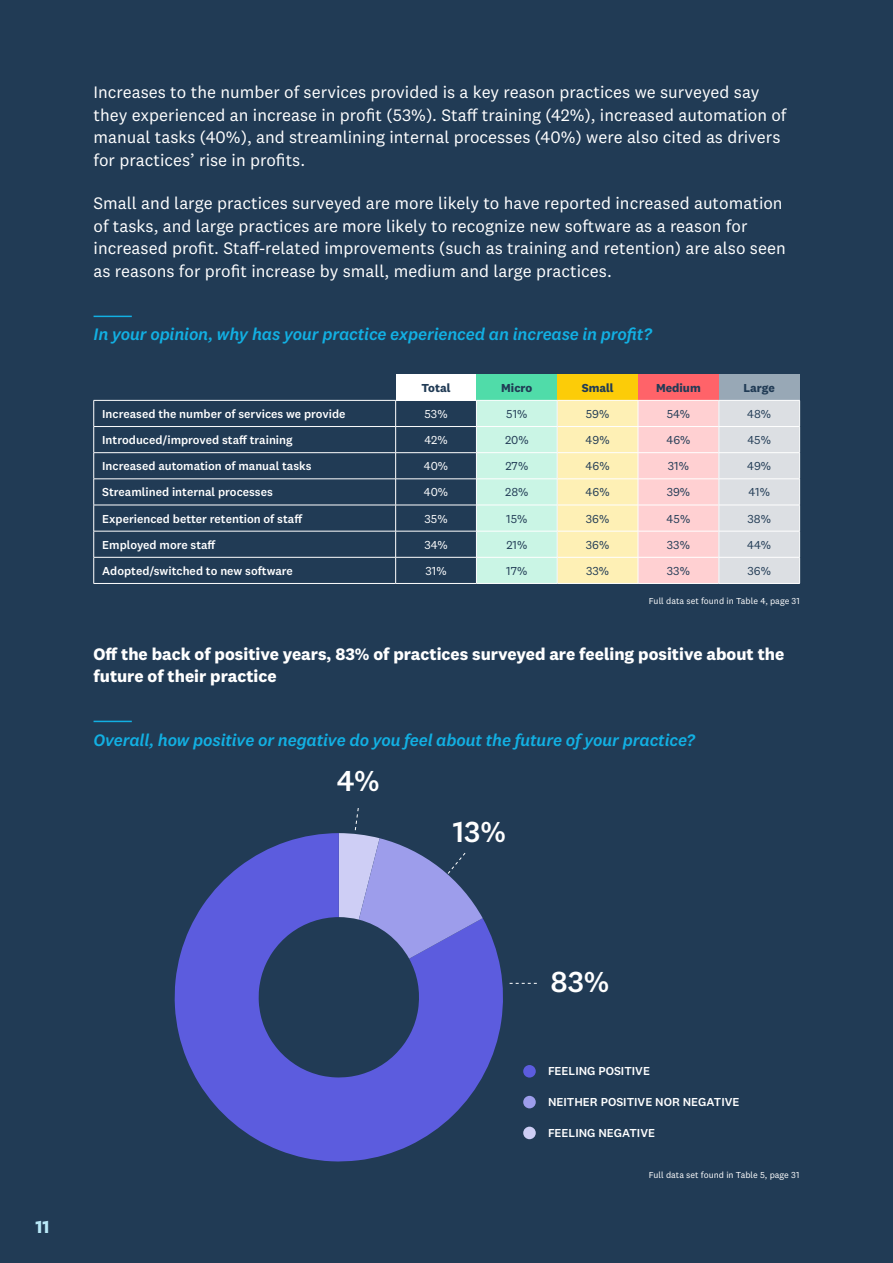
<style>
.page{position:relative;width:893px;height:1263px;background:#213b55}
.page>*{position:absolute;margin:0;border:0;box-sizing:border-box;transform-origin:0 0}
.t1{font:500 30px "National 2";color:#fff}
.t2{font:700 18px "National 2";color:#b8e8f7}
.t3{font:17.25px/22.5px "National 2";color:#fff}
.t4{font:italic 500 17.25px "National 2";letter-spacing:-.01em;color:#12b0e3}
.t5{font:700 17.25px/22.5px "National 2";color:#fff}
.t6{font:500 12px "National 2";color:#fff}
.t7{font:12px "National 2";color:#213b55}
.t8{font:700 12px "National 2";color:#213b55}
.t9{font:12px "National 2";color:#fff}
.t10{font:9px "National 2";color:#fff}
</style>
<div class="page">
<hr style="left:94px;top:316px;width:38px;height:1px;background:#12b0e3">
<hr style="left:94px;top:721px;width:38px;height:1px;background:#12b0e3">
<div style="left:396px;top:374px;width:80px;height:26px;background:#fff"></div>
<div style="left:476px;top:374px;width:81px;height:26px;background:#50dca9"></div>
<div style="left:557px;top:374px;width:81px;height:26px;background:#fccc08"></div>
<div style="left:638px;top:374px;width:81px;height:26px;background:#ff6369"></div>
<div style="left:719px;top:374px;width:81px;height:26px;background:#98a8b6"></div>
<hr style="left:94px;top:400px;width:302px;height:1px;background:#fff">
<hr style="left:396px;top:400px;width:80px;height:1px;background:#fff">
<hr style="left:94px;top:426px;width:302px;height:1px;background:#fff">
<hr style="left:396px;top:426px;width:80px;height:1px;background:#fff">
<hr style="left:94px;top:452px;width:302px;height:1px;background:#fff">
<hr style="left:396px;top:452px;width:80px;height:1px;background:#fff">
<hr style="left:94px;top:479px;width:302px;height:1px;background:#fff">
<hr style="left:396px;top:479px;width:80px;height:1px;background:#fff">
<hr style="left:94px;top:505px;width:302px;height:1px;background:#fff">
<hr style="left:396px;top:505px;width:80px;height:1px;background:#fff">
<hr style="left:94px;top:583px;width:302px;height:1px;background:#fff">
<hr style="left:396px;top:583px;width:80px;height:1px;background:#fff">
<hr style="left:476px;top:583px;width:81px;height:1px;background:#fff">
<hr style="left:557px;top:583px;width:81px;height:1px;background:#fff">
<hr style="left:638px;top:583px;width:81px;height:1px;background:#fff">
<hr style="left:719px;top:583px;width:81px;height:1px;background:#fff">
<hr style="left:94px;top:531px;width:302px;height:1px;background:#fff">
<svg style="left:93px;top:401px;width:1px;height:182px"></svg>
<hr style="left:94px;top:557px;width:302px;height:1px;background:#fff">
<hr style="left:396px;top:531px;width:80px;height:1px;background:#fff">
<svg style="left:395px;top:401px;width:1px;height:182px"></svg>
<hr style="left:396px;top:557px;width:80px;height:1px;background:#fff">
<svg style="left:476px;top:400px;width:324px;height:183px;background:#e9e6d5"></svg>
<hr style="left:719px;top:557px;width:81px;height:1px;background:#fff">
<svg style="left:174px;top:833px;width:329px;height:329px;fill:#5c5cde"></svg>
<svg style="left:339px;top:808px;width:144px;height:151px"></svg>
<svg style="left:510px;top:983px;width:27px;height:1px"></svg>
<div style="left:523px;top:1127px;width:13px;height:12px;background:#cecef5;border-radius:50%"></div>
<div style="left:523px;top:1096px;width:13px;height:12px;background:#9d9deb;border-radius:50%"></div>
<div style="left:523px;top:1065px;width:13px;height:12px;background:#5c5cde;border-radius:50%"></div>
<p class="t3" style="left:94px;top:81px;width:694px">Increases to the number of services provided is a key reason practices we surveyed say they experienced an increase in profit (53%). Staff training (42%), increased automation of manual tasks (40%), and streamlining internal processes (40%) were also cited as drivers for practices’ rise in profits.</p>
<p class="t3" style="left:94px;top:192px;width:694px">Small and large practices surveyed are more likely to have reported increased automation of tasks, and large practices are more likely to recognize new software as a reason for increased profit. Staff-related improvements (such as training and retention) are also seen as reasons for profit increase by small, medium and large practices.</p>
<p class="t4" style="left:94px;top:324px;width:560px">In your opinion, why has your practice experienced an increase in profit?</p>
<p class="t8" style="left:421px;top:380px;width:31px">Total</p>
<p class="t8" style="left:501px;top:380px;width:33px">Micro</p>
<p class="t8" style="left:582px;top:380px;width:33px">Small</p>
<p class="t8" style="left:656px;top:380px;width:46px">Medium</p>
<p class="t8" style="left:743px;top:380px;width:33px">Large</p>
<p class="t6" style="left:102px;top:407px;width:245px">Increased the number of services we provide</p>
<p class="t9" style="left:424px;top:407px;width:25px">53%</p>
<p class="t7" style="left:506px;top:407px;width:23px">51%</p>
<p class="t7" style="left:586px;top:407px;width:25px">59%</p>
<p class="t7" style="left:667px;top:407px;width:25px">54%</p>
<p class="t7" style="left:747px;top:407px;width:26px">48%</p>
<p class="t6" style="left:102px;top:433px;width:192px">Introduced/improved staff training</p>
<p class="t9" style="left:424px;top:433px;width:25px">42%</p>
<p class="t7" style="left:505px;top:433px;width:25px">20%</p>
<p class="t7" style="left:586px;top:433px;width:25px">49%</p>
<p class="t7" style="left:666px;top:433px;width:26px">46%</p>
<p class="t7" style="left:747px;top:433px;width:25px">45%</p>
<p class="t6" style="left:102px;top:459px;width:211px">Increased automation of manual tasks</p>
<p class="t9" style="left:424px;top:459px;width:26px">40%</p>
<p class="t7" style="left:505px;top:459px;width:25px">27%</p>
<p class="t7" style="left:586px;top:459px;width:26px">46%</p>
<p class="t7" style="left:668px;top:459px;width:23px">31%</p>
<p class="t7" style="left:747px;top:459px;width:25px">49%</p>
<p class="t6" style="left:102px;top:485px;width:172px">Streamlined internal processes</p>
<p class="t9" style="left:424px;top:485px;width:26px">40%</p>
<p class="t7" style="left:505px;top:485px;width:25px">28%</p>
<p class="t7" style="left:586px;top:485px;width:26px">46%</p>
<p class="t7" style="left:667px;top:485px;width:25px">39%</p>
<p class="t7" style="left:748px;top:485px;width:23px">41%</p>
<p class="t6" style="left:102px;top:511px;width:202px">Experienced better retention of staff</p>
<p class="t9" style="left:424px;top:511px;width:25px">35%</p>
<p class="t7" style="left:506px;top:511px;width:23px">15%</p>
<p class="t7" style="left:586px;top:511px;width:25px">36%</p>
<p class="t7" style="left:667px;top:511px;width:25px">45%</p>
<p class="t7" style="left:747px;top:511px;width:25px">38%</p>
<p class="t6" style="left:102px;top:537px;width:115px">Employed more staff</p>
<p class="t9" style="left:424px;top:537px;width:25px">34%</p>
<p class="t7" style="left:506px;top:537px;width:23px">21%</p>
<p class="t7" style="left:586px;top:537px;width:25px">36%</p>
<p class="t7" style="left:667px;top:537px;width:25px">33%</p>
<p class="t7" style="left:747px;top:537px;width:25px">44%</p>
<p class="t6" style="left:102px;top:563px;width:192px">Adopted/switched to new software</p>
<p class="t9" style="left:425px;top:564px;width:23px">31%</p>
<p class="t7" style="left:506px;top:564px;width:23px">17%</p>
<p class="t7" style="left:586px;top:564px;width:25px">33%</p>
<p class="t7" style="left:667px;top:564px;width:25px">33%</p>
<p class="t7" style="left:747px;top:564px;width:25px">36%</p>
<p class="t10" style="left:649px;top:596px;width:152px">Full data set found in Table 4, page 31</p>
<p class="t5" style="left:94px;top:642px;width:692px">Off the back of positive years, 83% of practices surveyed are feeling positive about the future of their practice</p>
<p class="t4" style="left:94px;top:729px;width:603px">Overall, how positive or negative do you feel about the future of your practice?</p>
<h1 class="t1" style="left:337px;top:762px;width:44px">4%</h1>
<h1 class="t1" style="left:453px;top:813px;width:55px">13%</h1>
<p class="t2" style="left:35px;top:1216px;width:15px">11</p>
<h1 class="t1" style="left:550px;top:963px;width:61px">83%</h1>
<p class="t6" style="left:548px;top:1064px;width:104px">FEELING POSITIVE</p>
<p class="t6" style="left:548px;top:1095px;width:193px">NEITHER POSITIVE NOR NEGATIVE</p>
<p class="t6" style="left:548px;top:1125px;width:109px">FEELING NEGATIVE</p>
<p class="t10" style="left:649px;top:1169px;width:152px">Full data set found in Table 5, page 31</p>
</div>
